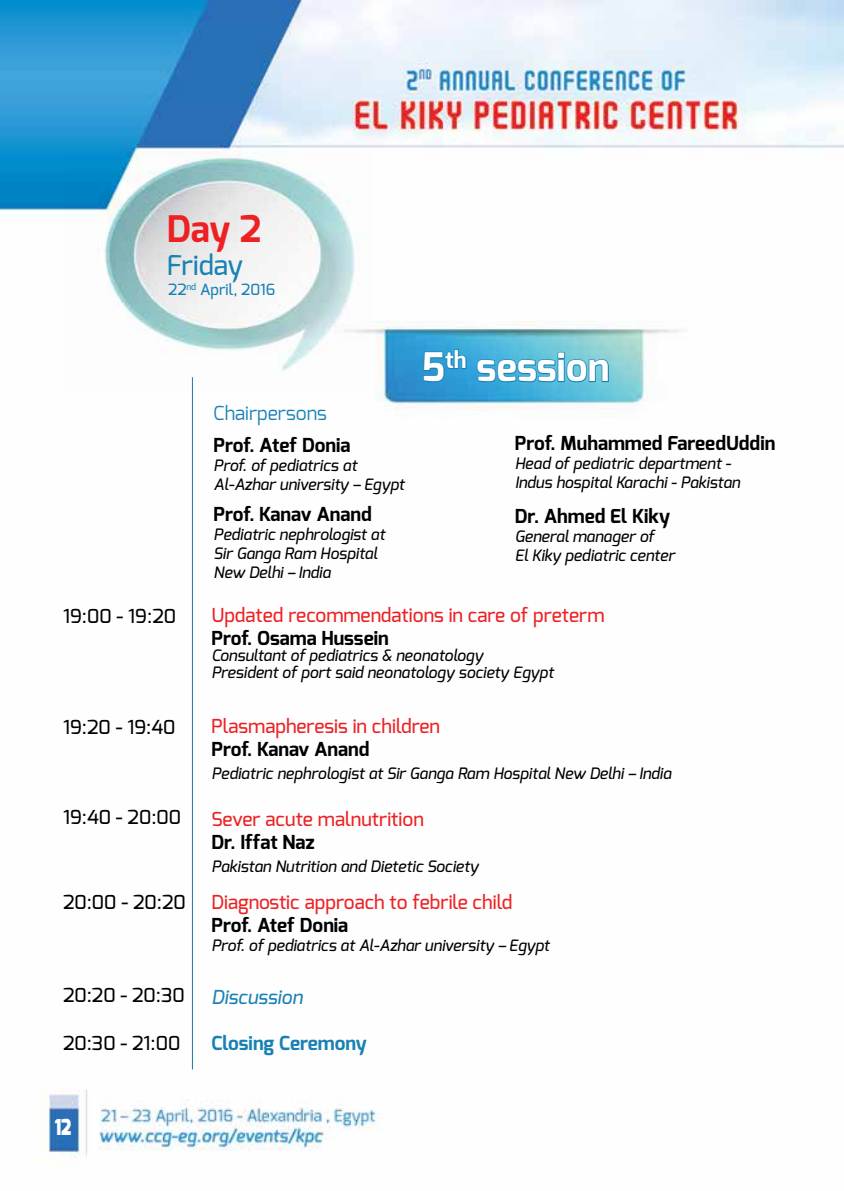
<style>
.page{position:relative;width:844px;height:1191px;background:#fff}
.page>*{position:absolute;margin:0;border:0;box-sizing:border-box;transform-origin:0 0}
.t1{font:700 39.38px "Exo";color:#fff}
.t2{font:700 36.57px "Exo";color:#ed2124}
.t3{font:500 27.47px "Exo";color:#1981b4}
.t4{font:900 21.88px "Exo";color:#fff;scale:.8 1}
.t5{font:700 19.25px "Exo";color:#000}
.t6{font:500 19.25px "Exo";color:#ed2124}
.t7{font:500 19.25px "Exo";color:#000}
.t8{font:700 19.25px "Exo";color:#1981b4}
.t9{font:19.25px "Exo";color:#1981b4}
.t10{font:italic 500 19.25px "Exo";color:#1981b4}
.t11{font:italic 500 15.75px/18.9px "Exo";color:#000}
.t12{font:500 15.4px "Exo";color:#1981b4}
</style>
<div class="page">
<img style="left:0;top:0;width:844px;height:1166px">
<img style="left:67px;top:152px;width:304px;height:238px">
<img style="left:290px;top:301px;width:426px;height:117px">
<svg style="left:422px;top:348px;width:45px;height:35px;background:#2894cb"></svg>
<svg style="left:475px;top:351px;width:134px;height:32px;background:#47abcf"></svg>
<hr style="left:192px;top:377px;width:1px;height:692px;background:#177bac">
<h2 class="t2" style="left:167px;top:205px;width:96px">Day 2</h2>
<h3 class="t3" style="left:167px;top:247px;width:78px">Friday</h3>
<p class="t12" style="left:168px;top:279px;width:109px">22<sup>nd</sup> April, 2016</p>
<p class="t9" style="left:213px;top:401px;width:115px">Chairpersons</p>
<p class="t5" style="left:213px;top:432px;width:138px">Prof. Atef Donia</p>
<p class="t11" style="left:213px;top:455px;width:192px">Prof. of pediatrics at<br>Al-Azhar university – Egypt</p>
<p class="t5" style="left:213px;top:502px;width:159px">Prof. Kanav Anand</p>
<p class="t11" style="left:213px;top:525px;width:173px">Pediatric nephrologist at<br>Sir Ganga Ram Hospital<br>New Delhi – India</p>
<h1 class="t1" style="left:421px;top:342px;width:189px">5<sup>th</sup> session</h1>
<p class="t5" style="left:514px;top:431px;width:262px">Prof. Muhammed FareedUddin</p>
<p class="t11" style="left:514px;top:454px;width:227px">Head of pediatric department -<br>Indus hospital Karachi - Pakistan</p>
<p class="t5" style="left:514px;top:504px;width:157px">Dr. Ahmed El Kiky</p>
<p class="t11" style="left:514px;top:527px;width:161px">General manager of<br>El Kiky pediatric center</p>
<p class="t7" style="left:63px;top:604px;width:114px">19:00 - 19:20</p>
<p class="t7" style="left:63px;top:714px;width:114px">19:20 - 19:40</p>
<p class="t7" style="left:63px;top:805px;width:120px">19:40 - 20:00</p>
<p class="t7" style="left:63px;top:890px;width:124px">20:00 - 20:20</p>
<p class="t7" style="left:63px;top:982px;width:123px">20:20 - 20:30</p>
<p class="t7" style="left:63px;top:1030px;width:119px">20:30 - 21:00</p>
<h3 class="t4" style="left:55px;top:1112px;width:23px">12</h3>
<p class="t6" style="left:211px;top:603px;width:394px">Updated recommendations in care of preterm</p>
<p class="t5" style="left:211px;top:626px;width:179px">Prof. Osama Hussein</p>
<p class="t11" style="left:211px;top:646px;width:343px;line-height:17.5px">Consultant of pediatrics &amp; neonatology<br>President of port said neonatology society Egypt</p>
<p class="t6" style="left:211px;top:714px;width:230px">Plasmapheresis in children</p>
<p class="t5" style="left:211px;top:737px;width:159px">Prof. Kanav Anand</p>
<p class="t11" style="left:211px;top:764px;width:461px">Pediatric nephrologist at Sir Ganga Ram Hospital New Delhi – India</p>
<p class="t6" style="left:211px;top:806px;width:214px">Sever acute malnutrition</p>
<p class="t5" style="left:211px;top:829px;width:105px">Dr. Iffat Naz</p>
<p class="t11" style="left:211px;top:856px;width:268px">Pakistan Nutrition and Dietetic Society</p>
<p class="t6" style="left:211px;top:889px;width:302px">Diagnostic approach to febrile child</p>
<p class="t5" style="left:211px;top:912px;width:138px">Prof. Atef Donia</p>
<p class="t11" style="left:211px;top:935px;width:339px">Prof. of pediatrics at Al-Azhar university – Egypt</p>
<p class="t10" style="left:211px;top:984px;width:93px">Discussion</p>
<p class="t8" style="left:211px;top:1031px;width:157px">Closing Ceremony</p>
</div>
